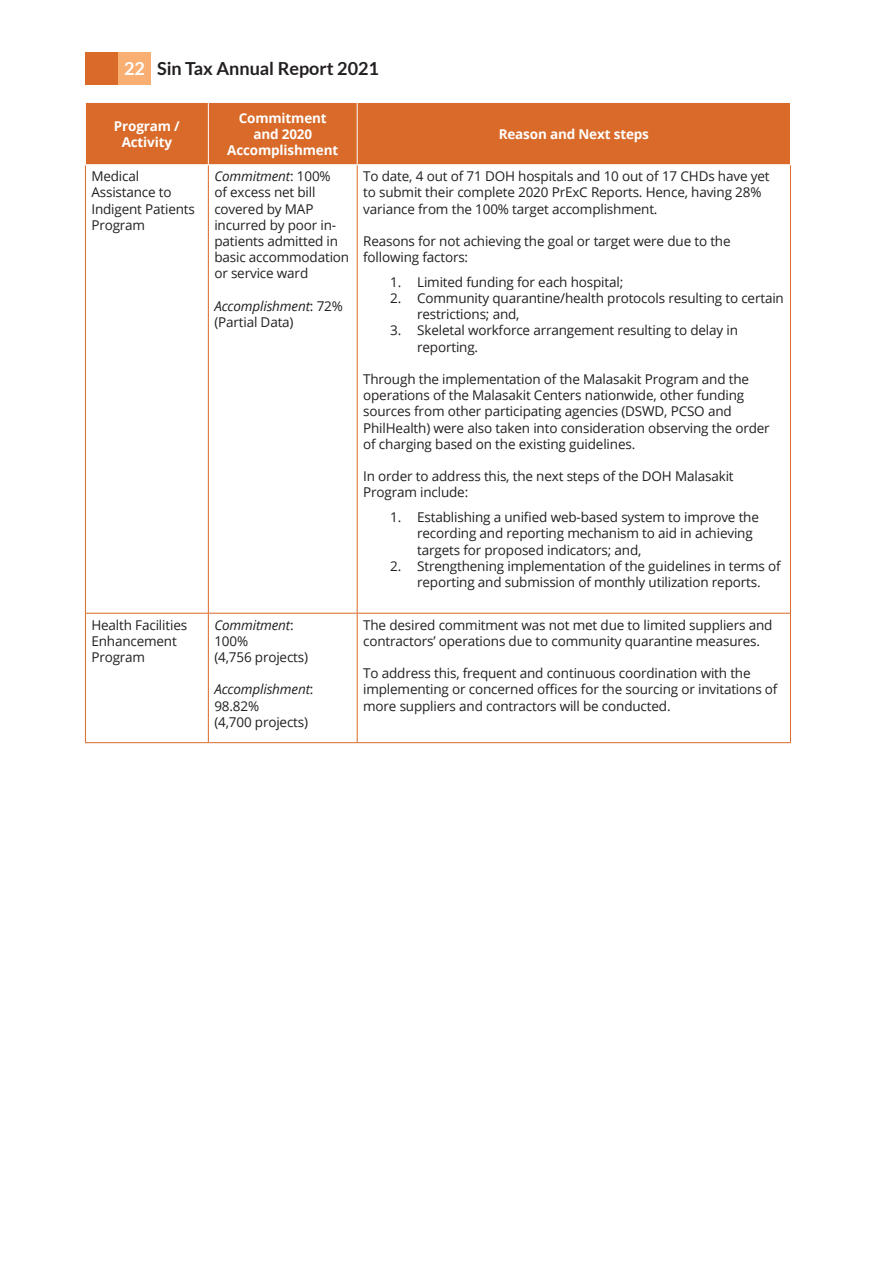
<style>
.page{position:relative;width:893px;height:1263px;background:#fff}
.page>*{position:absolute;margin:0;border:0;box-sizing:border-box;transform-origin:0 0}
.t1{font:700 18px "Lato";color:#231f20}
.t2{font:13.5px/16.2px "Open Sans";letter-spacing:-.01em;color:#231f20}
.t3{font:700 13.5px/16.2px "Open Sans";letter-spacing:-.01em;color:#fff;text-align:center}
.t4{font:italic 13.5px/16.2px "Open Sans";letter-spacing:-.01em;color:#231f20}
.s1{color:#fff}
.s2{font-style:italic}
.s3{font-style:normal}
</style>
<div class="page">
<div style="left:85px;top:52px;width:33px;height:33px;background:#d96a29"></div>
<div style="left:118px;top:52px;width:33px;height:33px;background:#f9af72"></div>
<div style="left:86px;top:103px;width:704px;height:61px;background:#d96a29"></div>
<svg style="left:86px;top:165px;width:704px;height:577px"></svg>
<hr style="left:85px;top:165px;width:1px;height:448px;background:#d96a29">
<hr style="left:208px;top:165px;width:1px;height:448px;background:#d96a29">
<hr style="left:357px;top:165px;width:1px;height:448px;background:#d96a29">
<hr style="left:790px;top:165px;width:1px;height:448px;background:#d96a29">
<hr style="left:85px;top:613px;width:123px;height:1px;background:#d96a29">
<hr style="left:85px;top:614px;width:1px;height:128px;background:#d96a29">
<hr style="left:208px;top:613px;width:149px;height:1px;background:#d96a29">
<hr style="left:208px;top:614px;width:1px;height:128px;background:#d96a29">
<hr style="left:357px;top:613px;width:434px;height:1px;background:#d96a29">
<hr style="left:357px;top:614px;width:1px;height:128px;background:#d96a29">
<hr style="left:790px;top:614px;width:1px;height:128px;background:#d96a29">
<hr style="left:85px;top:742px;width:123px;height:1px;background:#d96a29">
<hr style="left:208px;top:742px;width:149px;height:1px;background:#d96a29">
<hr style="left:357px;top:742px;width:434px;height:1px;background:#d96a29">
<hr style="left:208px;top:103px;width:1px;height:61px;background:#fff">
<hr style="left:357px;top:103px;width:1px;height:61px;background:#fff">
<h1 class="t1" style="left:124px;top:58px;width:256px"><span class="s1">22</span> Sin Tax Annual Report 2021</h1>
<p class="t3" style="left:114px;top:117px;width:67px">Program /<br>Activity</p>
<p class="t3" style="left:227px;top:109px;width:113px">Commitment and 2020<br>Accomplishment</p>
<p class="t3" style="left:499px;top:125px;width:152px">Reason and Next steps</p>
<p class="t2" style="left:91px;top:168px;width:105px">Medical<br>Assistance to<br>Indigent Patients<br>Program</p>
<p class="t2" style="left:214px;top:168px;width:136px"><span class="s2">Commitment</span>: 100%<br>of excess net bill covered by MAP incurred by poor in&shy;patients admitted in basic accommodation or service ward</p>
<p class="t2" style="left:214px;top:297px;width:130px"><span class="s2">Accomplishment</span>: 72% (Partial Data)</p>
<p class="t2" style="left:91px;top:616px;width:97px">Health Facilities<br>Enhancement<br>Program</p>
<p class="t4" style="left:214px;top:616px;width:81px">Commitment<span class="s3">:</span></p>
<p class="t2" style="left:214px;top:632px;width:35px">100%</p>
<p class="t2" style="left:214px;top:649px;width:95px">(4,756 projects)</p>
<p class="t4" style="left:214px;top:681px;width:101px">Accomplishment<span class="s3">:<br>98.82%</span></p>
<p class="t2" style="left:214px;top:713px;width:95px">(4,700 projects)</p>
<p class="t2" style="left:363px;top:168px;width:408px">To date, 4 out of 71 DOH hospitals and 10 out of 17 CHDs have yet to submit their complete 2020 PrExC Reports. Hence, having 28% variance from the 100% target accomplishment.</p>
<p class="t2" style="left:363px;top:233px;width:369px">Reasons for not achieving the goal or target were due to the following factors:</p>
<p class="t2" style="left:390px;top:273px;width:235px">1. Limited funding for each hospital;</p>
<p class="t2" style="left:417px;top:290px;width:368px;text-indent:-27px">2. Community quarantine/health protocols resulting to certain restrictions; and,</p>
<p class="t2" style="left:417px;top:322px;width:322px;text-indent:-27px">3. Skeletal workforce arrangement resulting to delay in reporting.</p>
<p class="t2" style="left:363px;top:371px;width:408px">Through the implementation of the Malasakit Program and the operations of the Malasakit Centers nationwide, other funding sources from other participating agencies (DSWD, PCSO and PhilHealth) were also taken into consideration observing the order of charging based on the existing guidelines.</p>
<p class="t2" style="left:363px;top:468px;width:372px">In order to address this, the next steps of the DOH Malasakit<br>Program include:</p>
<p class="t2" style="left:417px;top:509px;width:343px;text-indent:-27px">1. Establishing a unified web-based system to improve the recording and reporting mechanism to aid in achieving targets for proposed indicators; and,</p>
<p class="t2" style="left:390px;top:557px;width:392px;text-align:center">2. Strengthening implementation of the guidelines in terms of reporting and submission of monthly utilization reports.</p>
<p class="t2" style="left:363px;top:616px;width:411px">The desired commitment was not met due to limited suppliers and contractors’ operations due to community quarantine measures.</p>
<p class="t2" style="left:363px;top:665px;width:416px">To address this, frequent and continuous coordination with the implementing or concerned offices for the sourcing or invitations of more suppliers and contractors will be conducted.</p>
</div>
